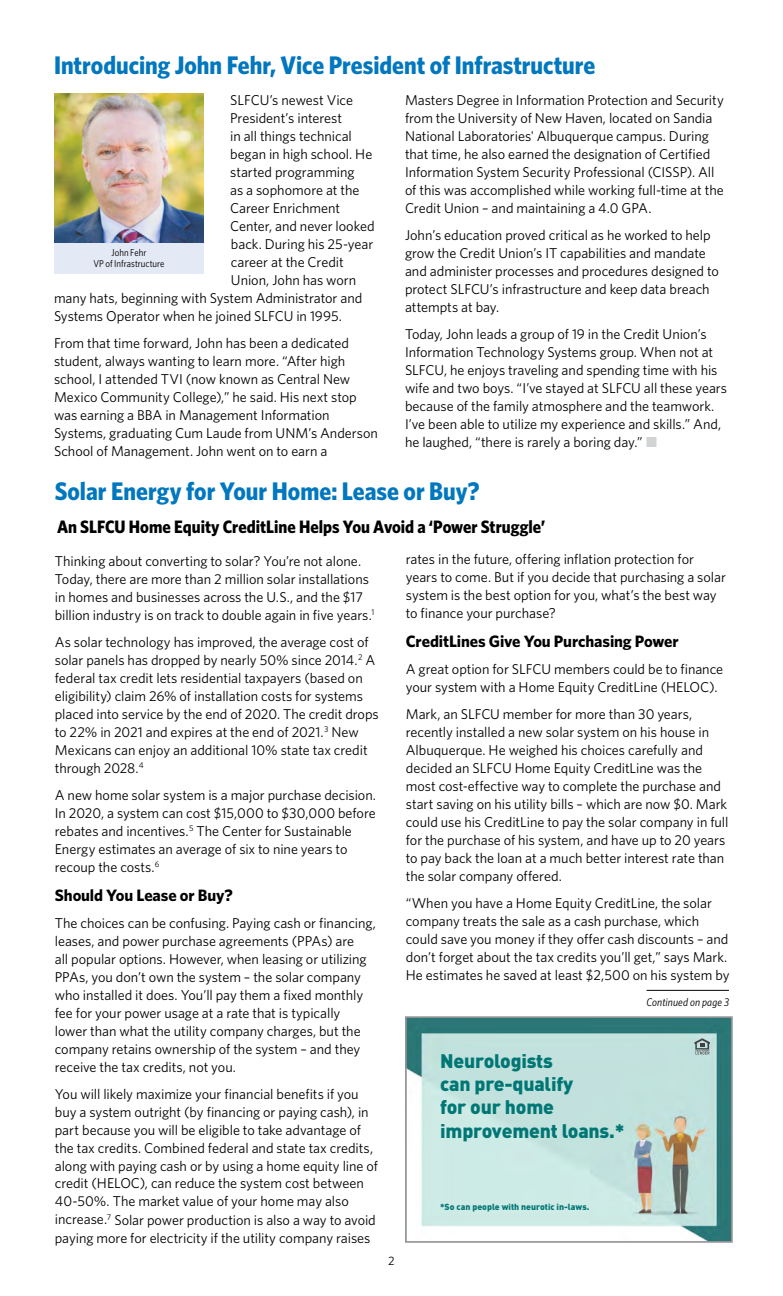
<style>
.page{position:relative;width:783px;height:1296px;background:#fff}
.page>*{position:absolute;margin:0;border:0;box-sizing:border-box;transform-origin:0 0}
.t1{font:700 25.5px "Whitney Narrow";color:#0077be}
.t2{font:900 19.35px/23.2px "DIN Pro";letter-spacing:-.01em;color:#007774}
.t3{font:700 18px "Whitney Narrow";color:#000}
.t4{font:700 16.5px "Whitney";letter-spacing:-.01em;color:#000}
.t5{font:14.25px/18px "Whitney";letter-spacing:-.005em;color:#000}
.t6{font:12.15px "Whitney";color:#000}
.t7{font:italic 11.25px "Whitney Narrow";letter-spacing:.01em;color:#000}
.t8{font:9.9px/11.1px "Whitney Narrow";letter-spacing:.005em;color:#000;text-align:center}
.t9{font:900 8.7px "DIN Pro";color:#007774}
.s1{color:#d1d3d4}
</style>
<div class="page">
<img style="left:54px;top:93px;width:149px;height:150px">
<div style="left:54px;top:243px;width:149px;height:30px;background:#e4e9f6"></div>
<img style="left:408px;top:1019px;width:322px;height:221px">
<svg style="left:694px;top:1038px;width:16px;height:16px"></svg>
<div style="left:405px;top:1016px;width:328px;height:227px;border:2px solid #939598"></div>
<hr style="left:647px;top:990px;width:82px;height:1px;background:#000">
<h1 class="t1" style="left:54px;top:48px;width:543px">Introducing John Fehr, Vice President of Infrastructure</h1>
<p class="t5" style="left:405px;top:91px;width:320px">Masters Degree in Information Protection and Security from the University of New Haven, located on Sandia National Laboratories' Albuquerque campus. During that time, he also earned the designation of Certified Information System Security Professional (CISSP). All of this was accomplished while working full-time at the Credit Union – and maintaining a 4.0 GPA.</p>
<p class="t5" style="left:405px;top:226px;width:315px">John’s education proved critical as he worked to help grow the Credit Union’s IT capabilities and mandate and administer processes and procedures designed to protect SLFCU’s infrastructure and keep data breach attempts at bay.</p>
<p class="t5" style="left:405px;top:325px;width:324px">Today, John leads a group of 19 in the Credit Union’s Information Technology Systems group. When not at SLFCU, he enjoys traveling and spending time with his wife and two boys. “I’ve stayed at SLFCU all these years because of the family atmosphere and the teamwork.<br>I’ve been able to utilize my experience and skills.” And, he laughed, “there is rarely a boring day.” <span class="s1">■</span></p>
<p class="t5" style="left:230px;top:91px;width:125px">SLFCU’s newest Vice</p>
<p class="t5" style="left:230px;top:109px;width:114px">President’s interest</p>
<p class="t5" style="left:230px;top:127px;width:123px">in all things technical</p>
<p class="t5" style="left:230px;top:145px;width:144px">began in high school. He</p>
<p class="t5" style="left:230px;top:163px;width:126px">started programming</p>
<p class="t5" style="left:230px;top:181px;width:131px">as a sophomore at the</p>
<p class="t5" style="left:230px;top:199px;width:112px">Career Enrichment</p>
<p class="t5" style="left:230px;top:217px;width:146px">Center, and never looked</p>
<p class="t5" style="left:231px;top:235px;width:144px">back. During his 25-year</p>
<p class="t5" style="left:231px;top:252px;width:114px">career at the Credit</p>
<p class="t5" style="left:231px;top:270px;width:127px">Union, John has worn</p>
<p class="t5" style="left:54px;top:288px;width:310px">many hats, beginning with System Administrator and</p>
<p class="t5" style="left:54px;top:306px;width:290px">Systems Operator when he joined SLFCU in 1995.</p>
<p class="t5" style="left:54px;top:333px;width:325px">From that time forward, John has been a dedicated student, always wanting to learn more. “After high school, I attended TVI (now known as Central New Mexico Community College),” he said. His next stop was earning a BBA in Management Information Systems, graduating Cum Laude from UNM’s Anderson School of Management. John went on to earn a</p>
<p class="t8" style="left:94px;top:247px;width:72px">John Fehr<br>VP of Infrastructure</p>
<h1 class="t1" style="left:55px;top:474px;width:426px">Solar Energy for Your Home: Lease or Buy?</h1>
<p class="t3" style="left:57px;top:514px;width:490px">An SLFCU Home Equity CreditLine Helps You Avoid a ‘Power Struggle’</p>
<p class="t5" style="left:406px;top:550px;width:322px">rates in the future, offering inflation protection for years to come. But if you decide that purchasing a solar system is the best option for you, what’s the best way to finance your purchase?</p>
<p class="t4" style="left:406px;top:630px;width:274px">CreditLines Give You Purchasing Power</p>
<p class="t5" style="left:406px;top:660px;width:319px">A great option for SLFCU members could be to finance your system with a Home Equity CreditLine (HELOC).</p>
<p class="t5" style="left:406px;top:705px;width:324px">Mark, an SLFCU member for more than 30 years, recently installed a new solar system on his house in Albuquerque. He weighed his choices carefully and decided an SLFCU Home Equity CreditLine was the most cost-effective way to complete the purchase and start saving on his utility bills – which are now $0. Mark could use his CreditLine to pay the solar company in full for the purchase of his system, and have up to 20 years to pay back the loan at a much better interest rate than the solar company offered.</p>
<p class="t5" style="left:406px;top:894px;width:325px">“When you have a Home Equity CreditLine, the solar company treats the sale as a cash purchase, which could save you money if they offer cash discounts – and don’t forget about the tax credits you’ll get,” says Mark.<br>He estimates he saved at least $2,500 on his system by</p>
<p class="t5" style="left:55px;top:551px;width:321px">Thinking about converting to solar? You’re not alone.<br>Today, there are more than 2 million solar installations in homes and businesses across the U.S., and the $17 billion industry is on track to double again in five years.<sup>1</sup></p>
<p class="t5" style="left:55px;top:632px;width:325px">As solar technology has improved, the average cost of solar panels has dropped by nearly 50% since 2014.<sup>2</sup> A federal tax credit lets residential taxpayers (based on eligibility) claim 26% of installation costs for systems placed into service by the end of 2020. The credit drops to 22% in 2021 and expires at the end of 2021.<sup>3</sup> New Mexicans can enjoy an additional 10% state tax credit through 2028.<sup>4</sup></p>
<p class="t5" style="left:55px;top:785px;width:323px">A new home solar system is a major purchase decision.<br>In 2020, a system can cost $15,000 to $30,000 before rebates and incentives.<sup>5</sup> The Center for Sustainable Energy estimates an average of six to nine years to recoup the costs.<sup>6</sup></p>
<p class="t4" style="left:55px;top:884px;width:180px">Should You Lease or Buy?</p>
<p class="t5" style="left:55px;top:913px;width:323px">The choices can be confusing. Paying cash or financing, leases, and power purchase agreements (PPAs) are<br>all popular options. However, when leasing or utilizing PPAs, you don’t own the system – the solar company who installed it does. You’ll pay them a fixed monthly fee for your power usage at a rate that is typically lower than what the utility company charges, but the company retains ownership of the system – and they receive the tax credits, not you.</p>
<p class="t5" style="left:55px;top:1084px;width:325px">You will likely maximize your financial benefits if you buy a system outright (by financing or paying cash), in part because you will be eligible to take advantage of the tax credits. Combined federal and state tax credits, along with paying cash or by using a home equity line of credit (HELOC), can reduce the system cost between 40-50%. The market value of your home may also increase.<sup>7</sup> Solar power production is also a way to avoid paying more for electricity if the utility company raises</p>
<p class="t7" style="left:647px;top:994px;width:84px">Continued on page 3</p>
<h2 class="t2" style="left:440px;top:1048px;width:186px">Neurologists<br>can pre-qualify<br>for our home improvement loans.*</h2>
<p class="t9" style="left:440px;top:1201px;width:151px">*So can people with neurotic in-laws.</p>
<p class="t6" style="left:388px;top:1253px;width:8px">2</p>
</div>
